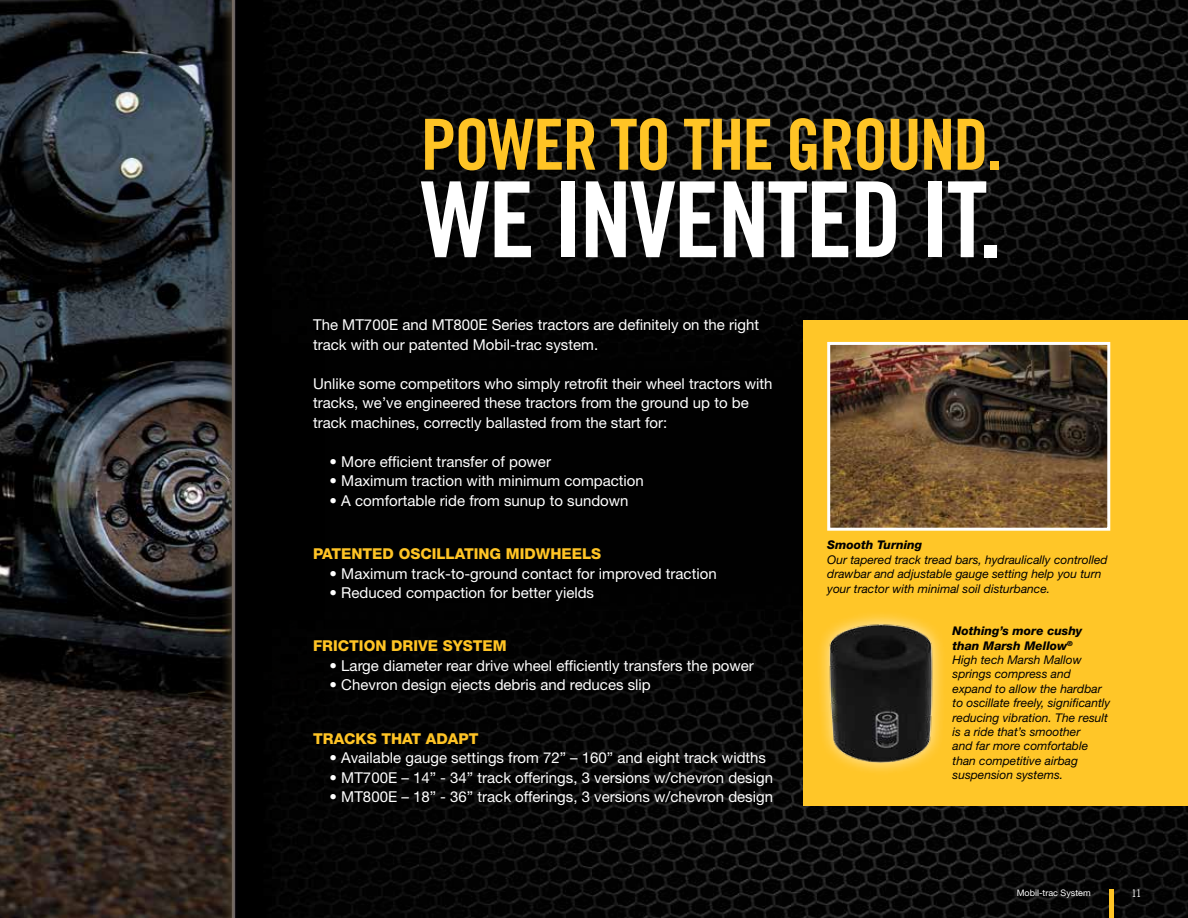
<style>
.page{position:relative;width:1188px;height:918px;background:#fff}
.page>*{position:absolute;margin:0;border:0;box-sizing:border-box;transform-origin:0 0}
.t1{font:105px "Trade Gothic LT Std Bd Cn 20";letter-spacing:-.025em;color:#fff}
.t2{font:70.5px "Trade Gothic LT Std Bd Cn 20";letter-spacing:-.025em;color:#ffc425}
.t3{font:15px/19.5px "Helvetica Neue LT Std";color:#fff}
.t4{font:800 15px "Helvetica Neue LT Std";color:#ffc425}
.t5{font:italic 12px/14.4px "Helvetica Neue LT Std";color:#000}
.t6{font:italic 800 12px "Helvetica Neue LT Std";color:#000}
.t7{font:10.5px "Trade Gothic LT Std Cn 18";color:#fff}
.t8{font:9px "Helvetica Neue LT Std";color:#fff}
.s1{font-weight:800}
</style>
<div class="page">
<img style="left:0;top:0;width:222px;height:918px">
<img style="left:222px;top:0;width:966px;height:918px">
<div style="left:804px;top:320px;width:384px;height:486px;background:#ffc628"></div>
<div style="left:816px;top:610px;width:131px;height:166px;background:#fff;opacity:.75"></div>
<img style="left:821px;top:618px;width:119px;height:145px">
<img style="left:831px;top:346px;width:275px;height:181px">
<div style="left:827px;top:342px;width:283px;height:189px;border:3px solid #fff"></div>
<hr style="left:1109px;top:889px;width:4px;height:29px;background:#ffc425">
<h2 class="t2" style="left:421px;top:102px;width:583px">POWER TO THE GROUND.</h2>
<h1 class="t1" style="left:421px;top:156px;width:583px">WE INVENTED IT.</h1>
<p class="t3" style="left:313px;top:315px;width:447px">The MT700E and MT800E Series tractors are definitely on the right track with our patented Mobil-trac system.</p>
<p class="t3" style="left:313px;top:374px;width:461px">Unlike some competitors who simply retrofit their wheel tractors with tracks, we’ve engineered these tractors from the ground up to be track machines, correctly ballasted from the start for:</p>
<p class="t3" style="left:330px;top:452px;width:223px">• More efficient transfer of power</p>
<p class="t3" style="left:330px;top:471px;width:316px">• Maximum traction with minimum compaction</p>
<p class="t3" style="left:330px;top:491px;width:300px">• A comfortable ride from sunup to sundown</p>
<p class="t4" style="left:313px;top:545px;width:290px">PATENTED OSCILLATING MIDWHEELS</p>
<p class="t3" style="left:330px;top:563px;width:389px">• Maximum track-to-ground contact for improved traction</p>
<p class="t3" style="left:330px;top:583px;width:266px">• Reduced compaction for better yields</p>
<p class="t4" style="left:313px;top:637px;width:195px">FRICTION DRIVE SYSTEM</p>
<p class="t3" style="left:330px;top:656px;width:426px">• Large diameter rear drive wheel efficiently transfers the power</p>
<p class="t3" style="left:330px;top:675px;width:323px">• Chevron design ejects debris and reduces slip</p>
<p class="t4" style="left:313px;top:729px;width:167px">TRACKS THAT ADAPT</p>
<p class="t3" style="left:330px;top:748px;width:438px">• Available gauge settings from 72” – 160” and eight track widths</p>
<p class="t3" style="left:330px;top:767px;width:445px">• MT700E – 14” - 34” track offerings, 3 versions w/chevron design</p>
<p class="t3" style="left:330px;top:787px;width:445px">• MT800E – 18” - 36” track offerings, 3 versions w/chevron design</p>
<p class="t6" style="left:827px;top:538px;width:96px">Smooth Turning</p>
<p class="t5" style="left:827px;top:552px;width:282px">Our tapered track tread bars, hydraulically controlled drawbar and adjustable gauge setting help you turn your tractor with minimal soil disturbance.</p>
<p class="t5" style="left:953px;top:624px;width:159px"><span class="s1">Nothing’s more cushy than Marsh Mellow</span><sup>®<br></sup>High tech Marsh Mallow springs compress and expand to allow the hardbar to oscillate freely, significantly reducing vibration. The result is a ride that’s smoother<br>and far more comfortable than competitive airbag suspension systems.</p>
<p class="t8" style="left:1017px;top:888px;width:76px">Mobil-trac System</p>
<p class="t7" style="left:1132px;top:887px;width:11px">11</p>
</div>
